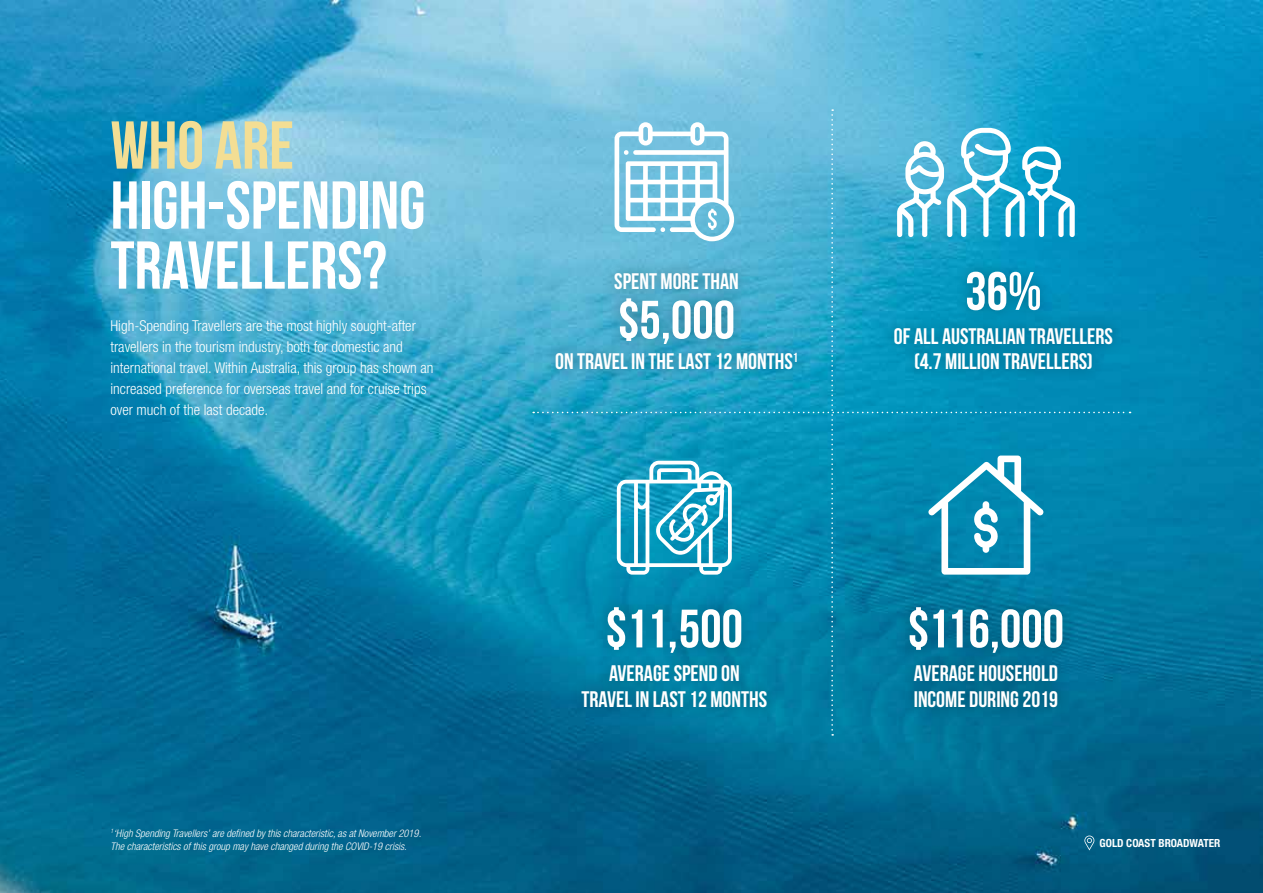
<style>
.page{position:relative;width:1263px;height:893px;background:#fff}
.page>*{position:absolute;margin:0;border:0;box-sizing:border-box;transform-origin:0 0}
.t1{font:700 67.5px/60px "Bebas Neue";color:#fff}
.t2{font:700 67.5px "Bebas Neue";color:#f3de94}
.t3{font:700 54px "Bebas Neue";color:#fff}
.t4{font:700 22.5px/25.5px "Bebas Neue";color:#fff;text-align:center}
.t5{font:300 condensed 15px/21px "Helvetica Neue LT Std";color:#fff}
.t6{font:700 condensed 11.25px "Helvetica Neue LT Std";color:#fff}
.t7{font:italic 300 condensed 10.5px/13.5px "Helvetica Neue LT Std";color:#fff}
</style>
<div class="page">
<img style="left:0;top:0;width:1263px;height:893px">
<svg style="left:1084px;top:836px;width:10px;height:14px"></svg>
<svg style="left:533px;top:109px;width:597px;height:627px;background:#2598bc"></svg>
<h1 class="t2" style="left:111px;top:108px;width:185px">WHO ARE</h1>
<h1 class="t1" style="left:111px;top:174px;width:316px">HIGH-SPENDING<br>TRAVELLERS?</h1>
<p class="t5" style="left:111px;top:315px;width:325px">High-Spending Travellers are the most highly sought-after travellers in the tourism industry, both for domestic and international travel. Within Australia, this group has shown an increased preference for overseas travel and for cruise trips over much of the last decade.</p>
<p class="t7" style="left:111px;top:827px;width:312px"><sup>1</sup>‘High Spending Travellers’ are defined by this characteristic, as at November 2019.<br>The characteristics of this group may have changed during the COVID-19 crisis.</p>
<h3 class="t4" style="left:614px;top:268px;width:126px">SPENT MORE THAN</h3>
<h2 class="t3" style="left:618px;top:290px;width:118px">$5,000</h2>
<h3 class="t4" style="left:555px;top:349px;width:244px">ON TRAVEL IN THE LAST 12 MONTHS<sup>1</sup></h3>
<h2 class="t3" style="left:606px;top:599px;width:139px">$11,500</h2>
<h3 class="t4" style="left:581px;top:661px;width:187px">AVERAGE SPEND ON<br>TRAVEL IN LAST 12 MONTHS</h3>
<h2 class="t3" style="left:965px;top:262px;width:78px">36%</h2>
<h3 class="t4" style="left:894px;top:323px;width:220px">OF ALL AUSTRALIAN TRAVELLERS (4.7 MILLION TRAVELLERS)</h3>
<h2 class="t3" style="left:908px;top:599px;width:158px">$116,000</h2>
<h3 class="t4" style="left:914px;top:661px;width:146px;text-align:left">AVERAGE HOUSEHOLD<br>INCOME DURING 2019</h3>
<p class="t6" style="left:1099px;top:836px;width:122px">GOLD COAST BROADWATER</p>
</div>
